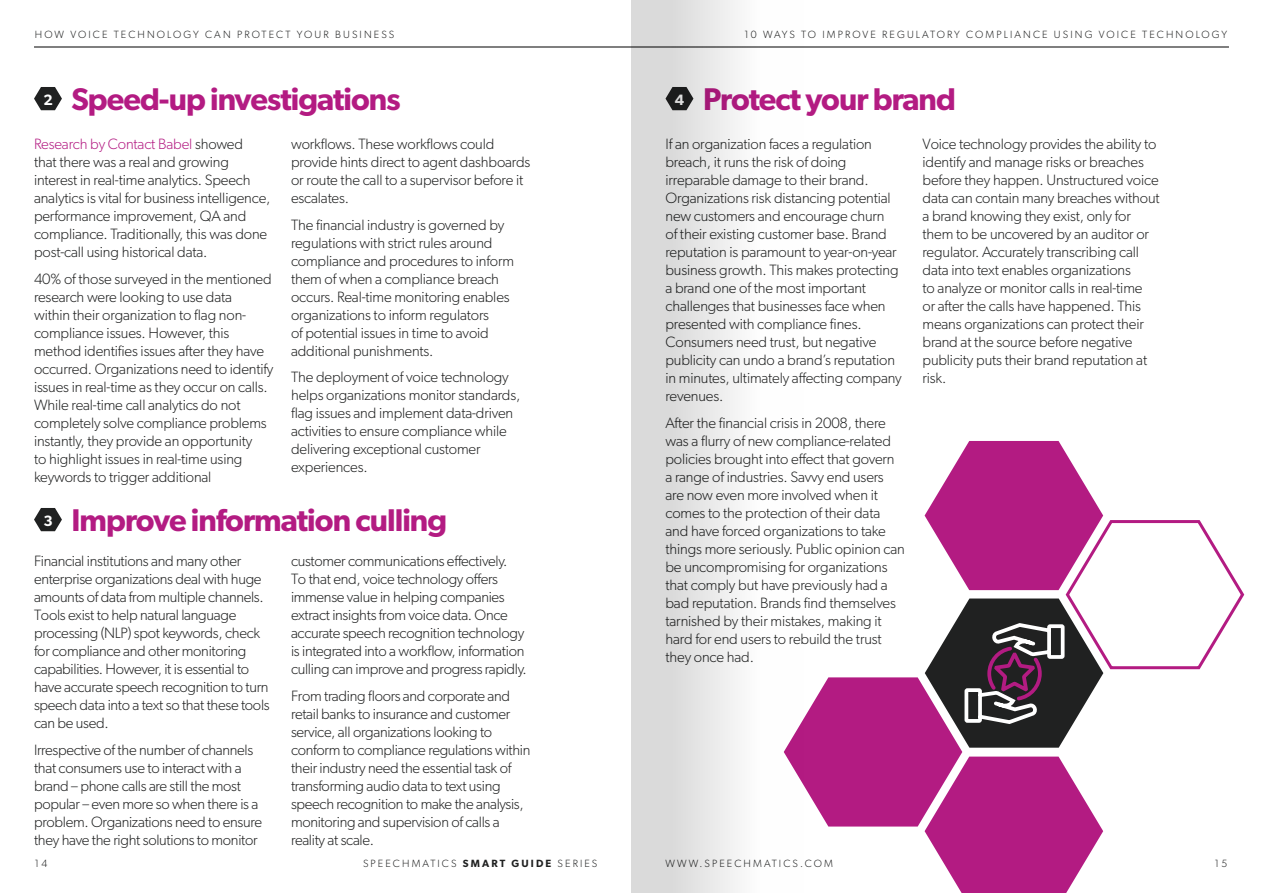
<style>
.page{position:relative;width:1263px;height:893px;background:#fff}
.page>*{position:absolute;margin:0;border:0;box-sizing:border-box;transform-origin:0 0}
.t1{font:600 31.5px "Gibson";letter-spacing:-.03em;color:#b31b82}
.t2{font:300 15px/18px "Gibson";letter-spacing:-.01em;color:#202121}
.t3{font:300 10.5px "Gibson";letter-spacing:.2em;color:#202121}
.s1{color:#b31b82}
.s2{font-weight:600}
</style>
<div class="page">
<hr style="left:34px;top:47px;width:1195px;height:1px;background:#000">
<svg style="left:34px;top:508px;width:28px;height:23px"></svg>
<svg style="left:34px;top:87px;width:28px;height:23px"></svg>
<svg style="left:804px;top:441px;width:441px;height:452px"></svg>
<div style="left:631px;top:0;width:173px;height:893px;background:linear-gradient(to right,#d2d3d3,#fff)"></div>
<p class="t3" style="left:35px;top:28px;width:361px">HOW VOICE TECHNOLOGY CAN PROTECT YOUR BUSINESS</p>
<h1 class="t1" style="left:43px;top:81px;width:359px"><sup>2</sup> Speed-up investigations</h1>
<p class="t2" style="left:34px;top:135px;width:238px"><span class="s1">Research by Contact Babel</span> showed<br>that there was a real and growing interest in real-time analytics. Speech analytics is vital for business intelligence, performance improvement, QA and compliance. Traditionally, this was done post-call using historical data.</p>
<p class="t2" style="left:34px;top:270px;width:241px">40% of those surveyed in the mentioned research were looking to use data<br>within their organization to flag non&shy;compliance issues. However, this method identifies issues after they have occurred. Organizations need to identify issues in real-time as they occur on calls.<br>While real-time call analytics do not completely solve compliance problems instantly, they provide an opportunity<br>to highlight issues in real-time using keywords to trigger additional</p>
<p class="t2" style="left:291px;top:135px;width:241px">workflows. These workflows could provide hints direct to agent dashboards or route the call to a supervisor before it escalates.</p>
<p class="t2" style="left:291px;top:216px;width:224px">The financial industry is governed by regulations with strict rules around compliance and procedures to inform them of when a compliance breach occurs. Real-time monitoring enables organizations to inform regulators<br>of potential issues in time to avoid additional punishments.</p>
<p class="t2" style="left:291px;top:368px;width:231px">The deployment of voice technology helps organizations monitor standards, flag issues and implement data-driven activities to ensure compliance while delivering exceptional customer experiences.</p>
<h1 class="t1" style="left:43px;top:501px;width:405px"><sup>3</sup> Improve information culling</h1>
<p class="t2" style="left:34px;top:552px;width:237px">Financial institutions and many other enterprise organizations deal with huge amounts of data from multiple channels.<br>Tools exist to help natural language processing (NLP) spot keywords, check for compliance and other monitoring capabilities. However, it is essential to have accurate speech recognition to turn speech data into a text so that these tools can be used.</p>
<p class="t2" style="left:34px;top:740px;width:229px">Irrespective of the number of channels that consumers use to interact with a brand – phone calls are still the most popular – even more so when there is a problem. Organizations need to ensure they have the right solutions to monitor</p>
<p class="t2" style="left:291px;top:552px;width:237px">customer communications effectively.<br>To that end, voice technology offers immense value in helping companies extract insights from voice data. Once accurate speech recognition technology is integrated into a workflow, information culling can improve and progress rapidly.</p>
<p class="t2" style="left:291px;top:686px;width:241px">From trading floors and corporate and retail banks to insurance and customer service, all organizations looking to conform to compliance regulations within their industry need the essential task of transforming audio data to text using speech recognition to make the analysis, monitoring and supervision of calls a reality at scale.</p>
<p class="t3" style="left:744px;top:28px;width:484px">10 WAYS TO IMPROVE REGULATORY COMPLIANCE USING VOICE TECHNOLOGY</p>
<h1 class="t1" style="left:675px;top:81px;width:283px"><sup>4</sup> Protect your brand</h1>
<p class="t2" style="left:665px;top:135px;width:238px">If an organization faces a regulation breach, it runs the risk of doing irreparable damage to their brand.<br>Organizations risk distancing potential new customers and encourage churn<br>of their existing customer base. Brand reputation is paramount to year-on-year business growth. This makes protecting a brand one of the most important challenges that businesses face when presented with compliance fines.<br>Consumers need trust, but negative publicity can undo a brand’s reputation in minutes, ultimately affecting company revenues.</p>
<p class="t2" style="left:665px;top:414px;width:241px">After the financial crisis in 2008, there was a flurry of new compliance-related policies brought into effect that govern a range of industries. Savvy end users are now even more involved when it comes to the protection of their data and have forced organizations to take things more seriously. Public opinion can be uncompromising for organizations that comply but have previously had a bad reputation. Brands find themselves tarnished by their mistakes, making it hard for end users to rebuild the trust they once had.</p>
<p class="t2" style="left:922px;top:135px;width:239px">Voice technology provides the ability to identify and manage risks or breaches before they happen. Unstructured voice data can contain many breaches without a brand knowing they exist, only for them to be uncovered by an auditor or regulator. Accurately transcribing call data into text enables organizations<br>to analyze or monitor calls in real-time<br>or after the calls have happened. This means organizations can protect their brand at the source before negative publicity puts their brand reputation at risk.</p>
<p class="t3" style="left:35px;top:857px;width:14px">14</p>
<p class="t3" style="left:363px;top:857px;width:236px">SPEECHMATICS <span class="s2">SMART GUIDE</span> SERIES</p>
<p class="t3" style="left:665px;top:857px;width:169px">WWW.SPEECHMATICS.COM</p>
<p class="t3" style="left:1215px;top:857px;width:14px">15</p>
</div>
